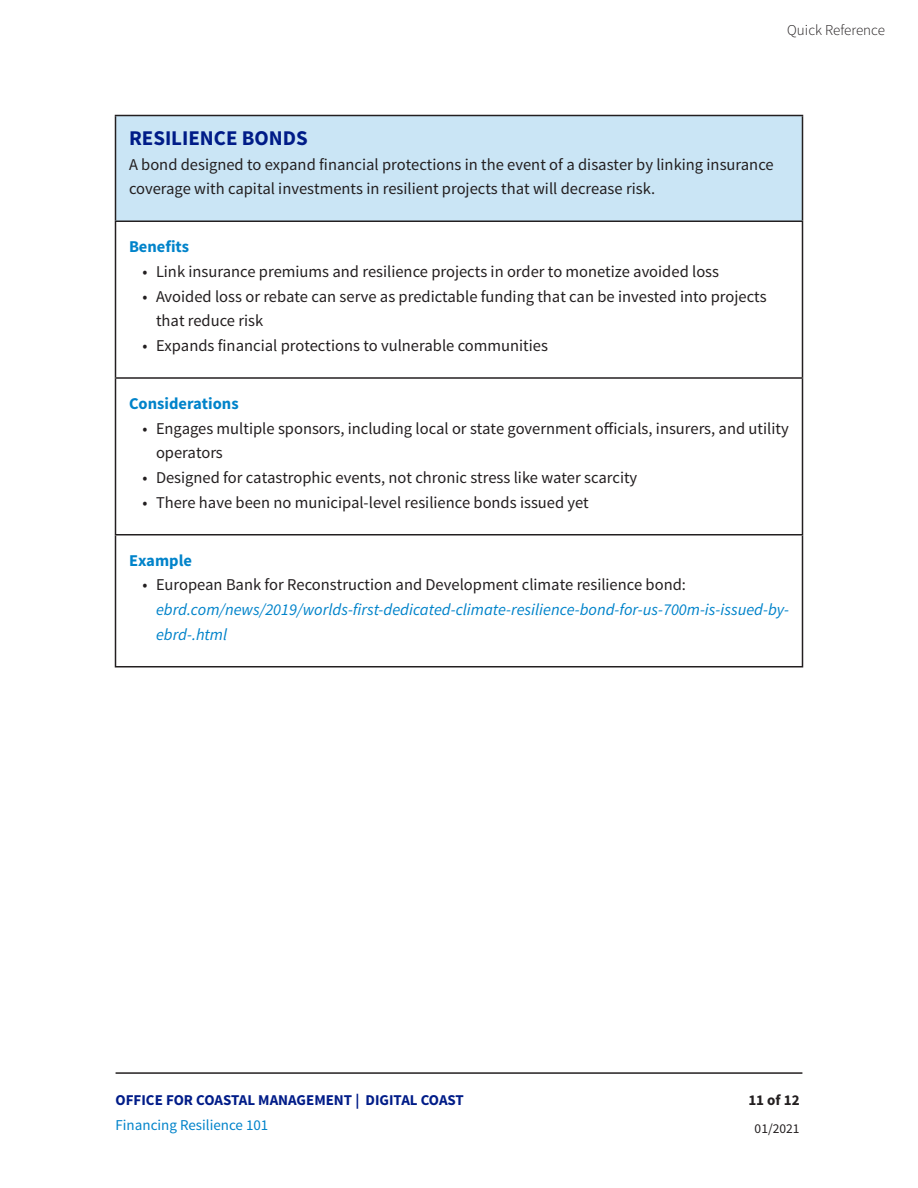
<style>
.page{position:relative;width:918px;height:1188px;background:#fff}
.page>*{position:absolute;margin:0;border:0;box-sizing:border-box;transform-origin:0 0}
.t1{font:700 21px "Source Sans Pro";color:#001c88}
.t2{font:16.5px/24.8px "Source Sans Pro";color:#231f20}
.t3{font:italic 16.5px/24.8px "Source Sans Pro";color:#0083ca}
.t4{font:700 16.5px "Source Sans Pro";color:#0083ca}
.t5{font:700 15px "Source Sans Pro";color:#001c88}
.t6{font:15px "Source Sans Pro";color:#0083ca}
.t7{font:300 15px "Source Sans Pro";color:#231f20}
.t8{font:700 15px "Source Sans Pro";color:#231f20}
.t9{font:13.5px "Source Sans Pro";color:#231f20}
</style>
<div class="page">
<hr style="left:116px;top:1072px;width:686px;height:2px;background:#231f20">
<div style="left:116px;top:116px;width:686px;height:105px;background:#cae5f5"></div>
<hr style="left:115px;top:115px;width:688px;height:1px;background:#231f20">
<hr style="left:115px;top:116px;width:1px;height:104px;background:#231f20">
<hr style="left:802px;top:116px;width:1px;height:104px;background:#231f20">
<hr style="left:115px;top:220px;width:688px;height:2px;background:#231f20">
<hr style="left:115px;top:222px;width:1px;height:155px;background:#231f20">
<hr style="left:802px;top:222px;width:1px;height:155px;background:#231f20">
<hr style="left:115px;top:377px;width:688px;height:2px;background:#231f20">
<hr style="left:115px;top:379px;width:1px;height:155px;background:#231f20">
<hr style="left:802px;top:379px;width:1px;height:155px;background:#231f20">
<hr style="left:115px;top:534px;width:688px;height:2px;background:#231f20">
<hr style="left:115px;top:536px;width:1px;height:130px;background:#231f20">
<hr style="left:802px;top:536px;width:1px;height:130px;background:#231f20">
<hr style="left:115px;top:666px;width:688px;height:2px;background:#231f20">
<p class="t7" style="left:787px;top:21px;width:99px">Quick Reference</p>
<p class="t1" style="left:129px;top:124px;width:180px">RESILIENCE BONDS</p>
<p class="t2" style="left:129px;top:152px;width:646px">A bond designed to expand financial protections in the event of a disaster by linking insurance coverage with capital investments in resilient projects that will decrease risk.</p>
<p class="t4" style="left:129px;top:236px;width:62px">Benefits</p>
<p class="t2" style="left:142px;top:259px;width:578px">• Link insurance premiums and resilience projects in order to monetize avoided loss</p>
<p class="t2" style="left:156px;top:284px;width:612px;text-indent:-14px">• Avoided loss or rebate can serve as predictable funding that can be invested into projects that reduce risk</p>
<p class="t2" style="left:142px;top:333px;width:407px">• Expands financial protections to vulnerable communities</p>
<p class="t4" style="left:129px;top:393px;width:111px">Considerations</p>
<p class="t2" style="left:156px;top:416px;width:634px;text-indent:-14px">• Engages multiple sponsors, including local or state government officials, insurers, and utility operators</p>
<p class="t2" style="left:142px;top:465px;width:496px">• Designed for catastrophic events, not chronic stress like water scarcity</p>
<p class="t2" style="left:142px;top:490px;width:448px">• There have been no municipal-level resilience bonds issued yet</p>
<p class="t4" style="left:129px;top:549px;width:64px">Example</p>
<p class="t2" style="left:142px;top:573px;width:545px">• European Bank for Reconstruction and Development climate resilience bond:</p>
<p class="t3" style="left:156px;top:597px;width:635px">ebrd.com/news/2019/worlds-first-dedicated-climate-resilience-bond-for-us-700m-is-issued-by&shy;ebrd-.html</p>
<p class="t5" style="left:116px;top:1090px;width:350px">OFFICE FOR COASTAL MANAGEMENT | DIGITAL COAST</p>
<p class="t6" style="left:116px;top:1115px;width:154px">Financing Resilience 101</p>
<p class="t8" style="left:748px;top:1090px;width:53px">11 of 12</p>
<p class="t9" style="left:755px;top:1120px;width:46px">01/2021</p>
</div>
